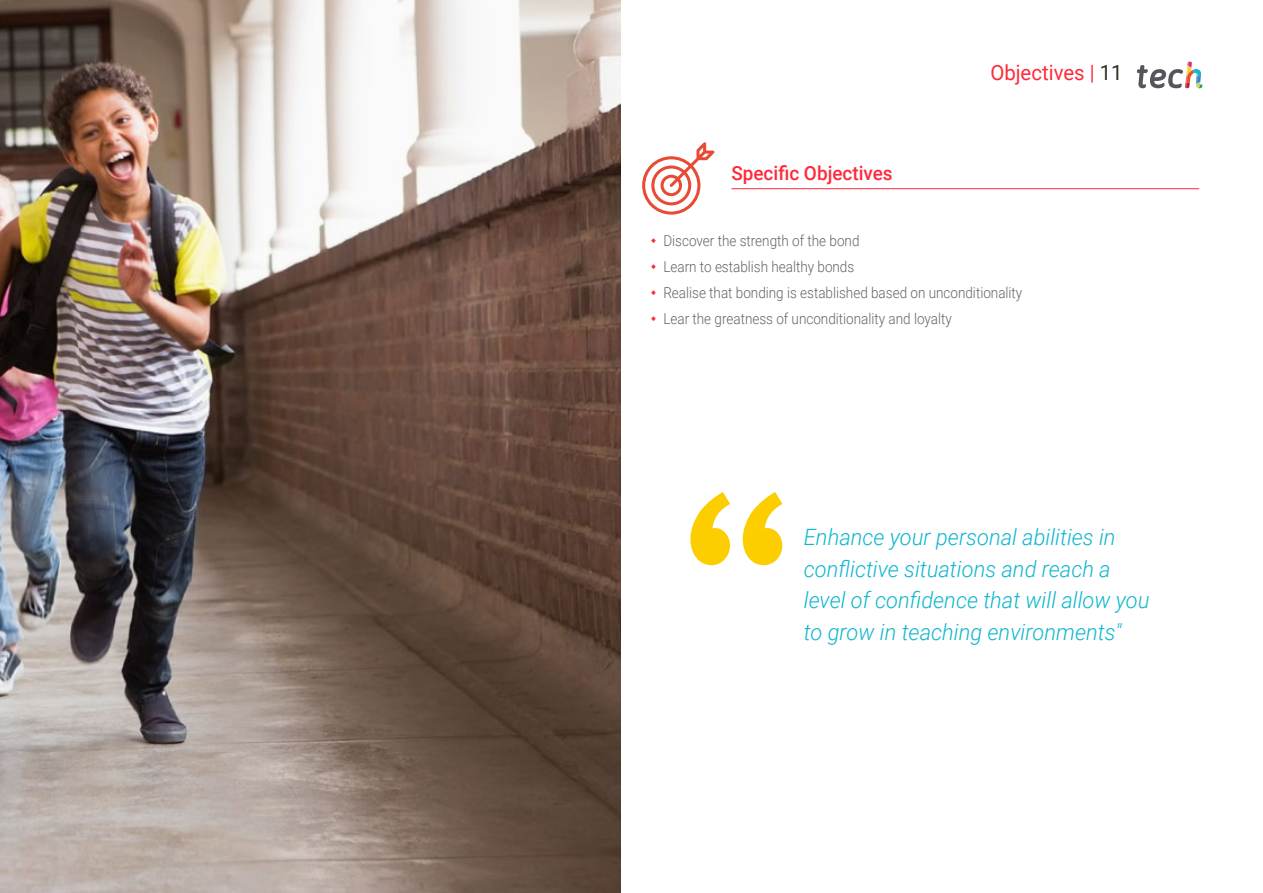
<style>
.page{position:relative;width:1263px;height:893px;background:#fff}
.page>*{position:absolute;margin:0;border:0;box-sizing:border-box;transform-origin:0 0}
.t1{font:italic 300 22.5px/31.5px "Roboto";color:#0fb6cf}
.t2{font:21px "Roboto";color:#ff293a}
.t3{font:500 19.5px "Roboto";color:#ff293a}
.t4{font:300 15px/26px "Roboto";color:#61646a;scale:.9 1}
.s1{color:#312e20}
</style>
<div class="page">
<hr style="left:731px;top:188px;width:468px;height:1px;background:#ff293a">
<svg style="left:642px;top:142px;width:72px;height:73px"></svg>
<img style="left:0;top:0;width:621px;height:893px">
<svg style="left:690px;top:492px;width:92px;height:73px"></svg>
<svg style="left:1137px;top:62px;width:65px;height:27px"></svg>
<h3 class="t3" style="left:731px;top:160px;width:163px">Specific Objectives</h3>
<h2 class="t2" style="left:990px;top:57px;width:134px">Objectives | <span class="s1">11</span></h2>
<p class="t4" style="left:663px;top:227px;width:400px">Discover the strength of the bond<br>Learn to establish healthy bonds<br>Realise that bonding is established based on unconditionality Lear the greatness of unconditionality and loyalty</p>
<h1 class="t1" style="left:804px;top:521px;width:347px">Enhance your personal abilities in conflictive situations and reach a level of confidence that will allow you to grow in teaching environments"</h1>
</div>
